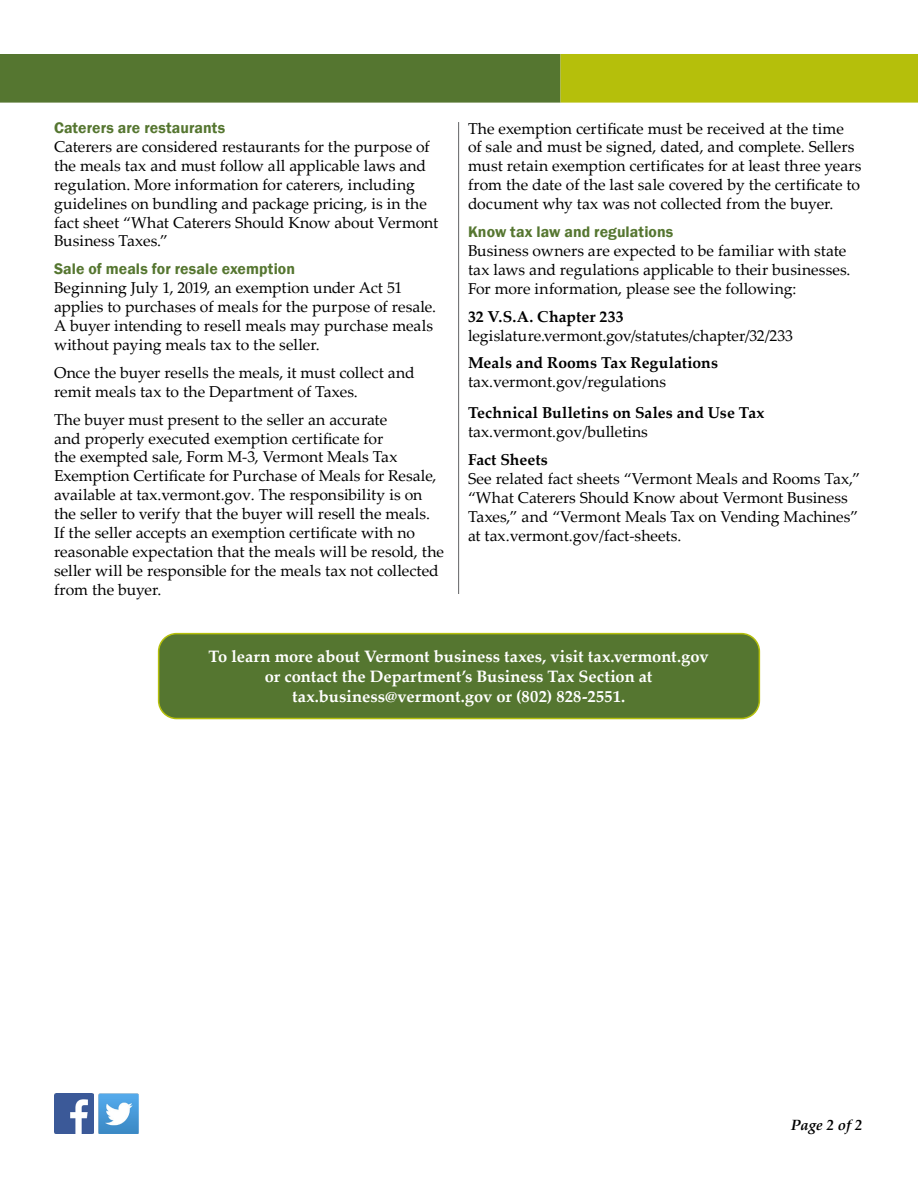
<style>
.page{position:relative;width:918px;height:1188px;background:#fff}
.page>*{position:absolute;margin:0;border:0;box-sizing:border-box;transform-origin:0 0}
.t1{font:700 16.5px/19.8px "Palatino Linotype";color:#fff;text-align:center}
.t2{font:15.75px/18.9px "Palatino Linotype";color:#000}
.t3{font:700 15.75px "Palatino Linotype";letter-spacing:.005em;color:#000}
.t4{font:600 15.75px "Franklin Gothic";letter-spacing:.005em;color:#557630}
.t5{font:italic 700 15px "Palatino Linotype";color:#000}
</style>
<div class="page">
<div style="left:1px;top:55px;width:559px;height:47px;background:#557630"></div>
<div style="left:0;top:54px;width:561px;height:49px;border:2px solid #557630"></div>
<div style="left:561px;top:55px;width:356px;height:47px;background:#b5bf0b"></div>
<div style="left:561px;top:54px;width:357px;height:49px;border:2px solid #b5bf0b"></div>
<hr style="left:458px;top:122px;width:1px;height:472px;background:#636466">
<div style="left:159px;top:634px;width:600px;height:85px;background:#557630;border-radius:18px"></div>
<div style="left:158px;top:633px;width:602px;height:86px;border:2px solid #b5bf0b;border-radius:18px"></div>
<img style="left:54px;top:1093px;width:40px;height:40px">
<img style="left:98px;top:1093px;width:41px;height:41px">
<p class="t4" style="left:54px;top:118px;width:173px">Caterers are restaurants</p>
<p class="t2" style="left:54px;top:137px;width:386px">Caterers are considered restaurants for the purpose of the meals tax and must follow all applicable laws and regulation. More information for caterers, including guidelines on bundling and package pricing, is in the fact sheet “What Caterers Should Know about Vermont Business Taxes.”</p>
<p class="t4" style="left:54px;top:259px;width:243px">Sale of meals for resale exemption</p>
<p class="t2" style="left:54px;top:278px;width:384px">Beginning July 1, 2019, an exemption under Act 51 applies to purchases of meals for the purpose of resale.<br>A buyer intending to resell meals may purchase meals without paying meals tax to the seller.</p>
<p class="t2" style="left:54px;top:362px;width:362px">Once the buyer resells the meals, it must collect and remit meals tax to the Department of Taxes.</p>
<p class="t2" style="left:54px;top:409px;width:392px">The buyer must present to the seller an accurate<br>and properly executed exemption certificate for<br>the exempted sale, Form M-3, Vermont Meals Tax Exemption Certificate for Purchase of Meals for Resale, available at tax.vermont.gov. The responsibility is on the seller to verify that the buyer will resell the meals.<br>If the seller accepts an exemption certificate with no reasonable expectation that the meals will be resold, the seller will be responsible for the meals tax not collected from the buyer.</p>
<p class="t2" style="left:468px;top:118px;width:395px">The exemption certificate must be received at the time of sale and must be signed, dated, and complete. Sellers must retain exemption certificates for at least three years from the date of the last sale covered by the certificate to document why tax was not collected from the buyer.</p>
<p class="t4" style="left:468px;top:222px;width:207px">Know tax law and regulations</p>
<p class="t2" style="left:468px;top:241px;width:384px">Business owners are expected to be familiar with state tax laws and regulations applicable to their businesses.<br>For more information, please see the following:</p>
<p class="t3" style="left:468px;top:305px;width:157px">32 V.S.A. Chapter 233</p>
<p class="t2" style="left:468px;top:325px;width:327px">legislature.vermont.gov/statutes/chapter/32/233</p>
<p class="t3" style="left:468px;top:352px;width:252px">Meals and Rooms Tax Regulations</p>
<p class="t2" style="left:468px;top:372px;width:200px">tax.vermont.gov/regulations</p>
<p class="t3" style="left:468px;top:402px;width:298px">Technical Bulletins on Sales and Use Tax</p>
<p class="t2" style="left:468px;top:422px;width:181px">tax.vermont.gov/bulletins</p>
<p class="t3" style="left:468px;top:448px;width:81px">Fact Sheets</p>
<p class="t2" style="left:468px;top:468px;width:394px">See related fact sheets “Vermont Meals and Rooms Tax,” “What Caterers Should Know about Vermont Business Taxes,” and “Vermont Meals Tax on Vending Machines” at tax.vermont.gov/fact-sheets.</p>
<p class="t1" style="left:209px;top:646px;width:501px">To learn more about Vermont business taxes, visit tax.vermont.gov or contact the Department’s Business Tax Section at tax.business@vermont.gov or (802) 828-2551.</p>
<p class="t5" style="left:791px;top:1115px;width:73px">Page 2 of 2</p>
</div>
